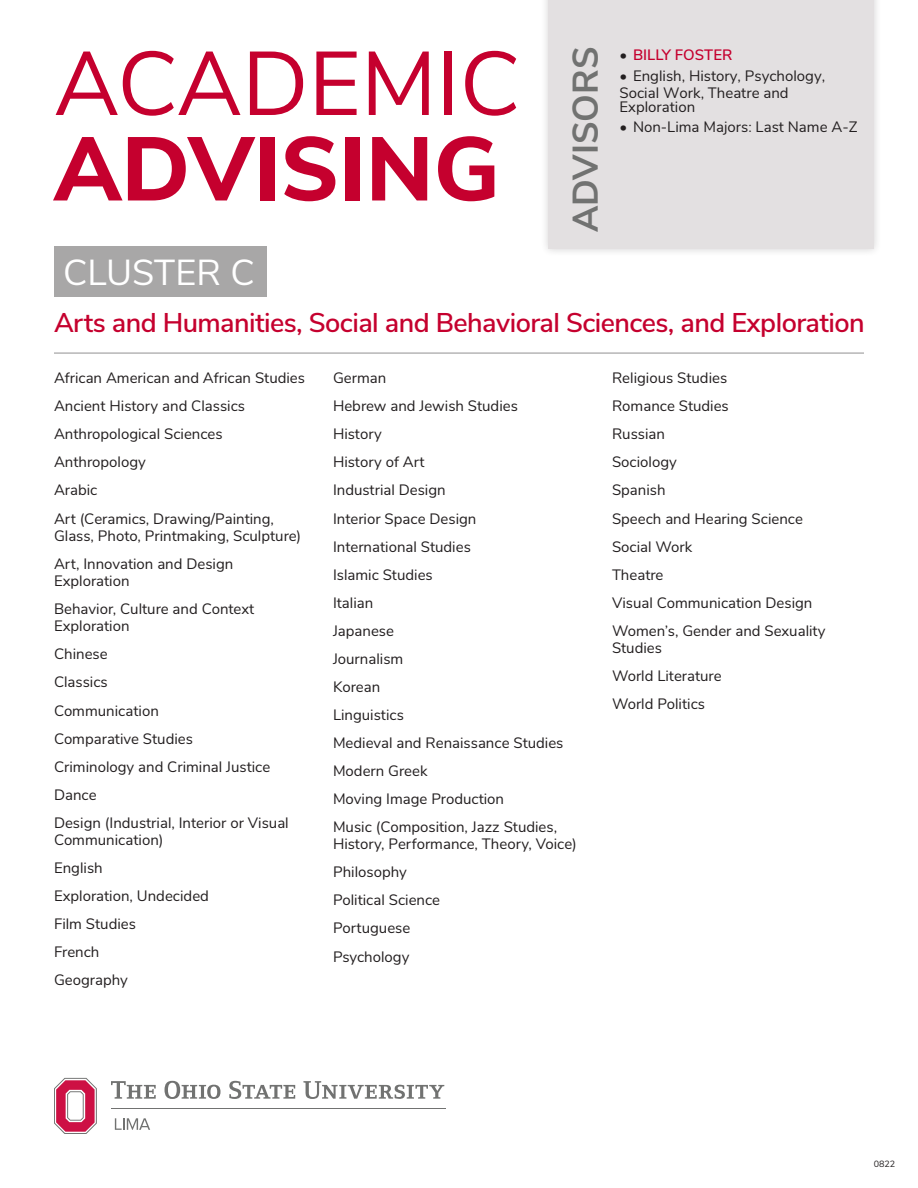
<style>
.page{position:relative;width:918px;height:1188px;background:#fff}
.page>*{position:absolute;margin:0;border:0;box-sizing:border-box;transform-origin:0 0}
.t1{font:90px "Buckeye Sans";color:#c5002e}
.t2{font:800 90px "Buckeye Sans";color:#c5002e}
.t3{font:36px "Buckeye Sans";color:#fff}
.t4{font:700 35.55px "Buckeye Sans";color:#717271}
.t5{font:600 27px "Buckeye Sans";letter-spacing:-.02em;color:#c5002e}
.t6{font:15px/17.2px "Buckeye Sans";color:#231f20}
.t7{font:600 15px "Buckeye Sans";color:#c5002e}
.t8{font:9px "Buckeye Sans";color:#231f20}
.s1{font-weight:400;color:#231f20}
</style>
<div class="page">
<div style="left:540px;top:0;width:342px;height:257px;background:#231f20;opacity:.2"></div>
<div style="left:548px;top:0;width:326px;height:249px;background:#e3e0e1"></div>
<div style="left:54px;top:246px;width:213px;height:51px;background:#a8a7a7"></div>
<hr style="left:54px;top:352px;width:810px;height:2px;background:#b6b5b6">
<svg style="left:115px;top:1118px;width:35px;height:12px"></svg>
<svg style="left:54px;top:1078px;width:43px;height:56px"></svg>
<hr style="left:111px;top:1108px;width:334px;height:1px;background:#717271">
<svg style="left:111px;top:1081px;width:45px;height:18px"></svg>
<svg style="left:165px;top:1081px;width:56px;height:18px"></svg>
<svg style="left:229px;top:1081px;width:66px;height:18px"></svg>
<svg style="left:303px;top:1081px;width:141px;height:18px"></svg>
<p class="t1" style="left:54px;top:18px;width:468px">ACADEMIC</p>
<p class="t2" style="left:54px;top:103px;width:447px">ADVISING</p>
<p class="t4" style="left:559px;top:232px;width:187px;rotate:-90deg">ADVISORS</p>
<p class="t7" style="left:620px;top:44px;width:114px"><span class="s1">•</span> BILLY FOSTER</p>
<p class="t6" style="left:620px;top:67px;width:207px;line-height:16.8px">• English, History, Psychology,<br>Social Work, Theatre and</p>
<p class="t6" style="left:620px;top:97px;width:77px">Exploration</p>
<p class="t6" style="left:620px;top:117px;width:240px">• Non-Lima Majors: Last Name A-Z</p>
<p class="t3" style="left:63px;top:247px;width:193px">CLUSTER C</p>
<p class="t5" style="left:54px;top:303px;width:812px">Arts and Humanities, Social and Behavioral Sciences, and Exploration</p>
<p class="t6" style="left:54px;top:369px;width:253px">African American and African Studies</p>
<p class="t6" style="left:54px;top:397px;width:193px">Ancient History and Classics</p>
<p class="t6" style="left:54px;top:425px;width:170px">Anthropological Sciences</p>
<p class="t6" style="left:54px;top:453px;width:93px">Anthropology</p>
<p class="t6" style="left:54px;top:481px;width:45px">Arabic</p>
<p class="t6" style="left:54px;top:509px;width:249px">Art (Ceramics, Drawing/Painting,<br>Glass, Photo, Printmaking, Sculpture)</p>
<p class="t6" style="left:54px;top:554px;width:181px">Art, Innovation and Design<br>Exploration</p>
<p class="t6" style="left:54px;top:599px;width:202px">Behavior, Culture and Context<br>Exploration</p>
<p class="t6" style="left:54px;top:645px;width:55px">Chinese</p>
<p class="t6" style="left:54px;top:673px;width:55px">Classics</p>
<p class="t6" style="left:54px;top:701px;width:106px">Communication</p>
<p class="t6" style="left:54px;top:729px;width:140px">Comparative Studies</p>
<p class="t6" style="left:54px;top:757px;width:218px">Criminology and Criminal Justice</p>
<p class="t6" style="left:54px;top:785px;width:44px">Dance</p>
<p class="t6" style="left:54px;top:813px;width:236px">Design (Industrial, Interior or Visual<br>Communication)</p>
<p class="t6" style="left:54px;top:858px;width:50px">English</p>
<p class="t6" style="left:54px;top:886px;width:156px">Exploration, Undecided</p>
<p class="t6" style="left:54px;top:914px;width:84px">Film Studies</p>
<p class="t6" style="left:54px;top:942px;width:47px">French</p>
<p class="t6" style="left:54px;top:970px;width:76px">Geography</p>
<p class="t6" style="left:333px;top:369px;width:55px">German</p>
<p class="t6" style="left:333px;top:397px;width:186px">Hebrew and Jewish Studies</p>
<p class="t6" style="left:333px;top:425px;width:50px">History</p>
<p class="t6" style="left:333px;top:453px;width:93px">History of Art</p>
<p class="t6" style="left:333px;top:481px;width:114px">Industrial Design</p>
<p class="t6" style="left:333px;top:509px;width:145px">Interior Space Design</p>
<p class="t6" style="left:333px;top:537px;width:139px">International Studies</p>
<p class="t6" style="left:333px;top:565px;width:101px">Islamic Studies</p>
<p class="t6" style="left:333px;top:593px;width:42px">Italian</p>
<p class="t6" style="left:333px;top:621px;width:63px">Japanese</p>
<p class="t6" style="left:333px;top:649px;width:72px">Journalism</p>
<p class="t6" style="left:333px;top:677px;width:49px">Korean</p>
<p class="t6" style="left:333px;top:705px;width:72px">Linguistics</p>
<p class="t6" style="left:333px;top:733px;width:232px">Medieval and Renaissance Studies</p>
<p class="t6" style="left:333px;top:761px;width:96px">Modern Greek</p>
<p class="t6" style="left:333px;top:789px;width:173px">Moving Image Production</p>
<p class="t6" style="left:333px;top:817px;width:245px">Music (Composition, Jazz Studies,<br>History, Performance, Theory, Voice)</p>
<p class="t6" style="left:333px;top:863px;width:75px">Philosophy</p>
<p class="t6" style="left:333px;top:891px;width:109px">Political Science</p>
<p class="t6" style="left:333px;top:919px;width:79px">Portuguese</p>
<p class="t6" style="left:333px;top:947px;width:78px">Psychology</p>
<p class="t6" style="left:612px;top:369px;width:117px">Religious Studies</p>
<p class="t6" style="left:612px;top:397px;width:118px">Romance Studies</p>
<p class="t6" style="left:612px;top:425px;width:55px">Russian</p>
<p class="t6" style="left:612px;top:453px;width:66px">Sociology</p>
<p class="t6" style="left:612px;top:481px;width:55px">Spanish</p>
<p class="t6" style="left:612px;top:509px;width:193px">Speech and Hearing Science</p>
<p class="t6" style="left:612px;top:537px;width:82px">Social Work</p>
<p class="t6" style="left:612px;top:565px;width:53px">Theatre</p>
<p class="t6" style="left:612px;top:593px;width:202px">Visual Communication Design</p>
<p class="t6" style="left:612px;top:621px;width:215px">Women’s, Gender and Sexuality<br>Studies</p>
<p class="t6" style="left:612px;top:666px;width:111px">World Literature</p>
<p class="t6" style="left:612px;top:694px;width:95px">World Politics</p>
<p class="t8" style="left:874px;top:1157px;width:23px">0822</p>
</div>
